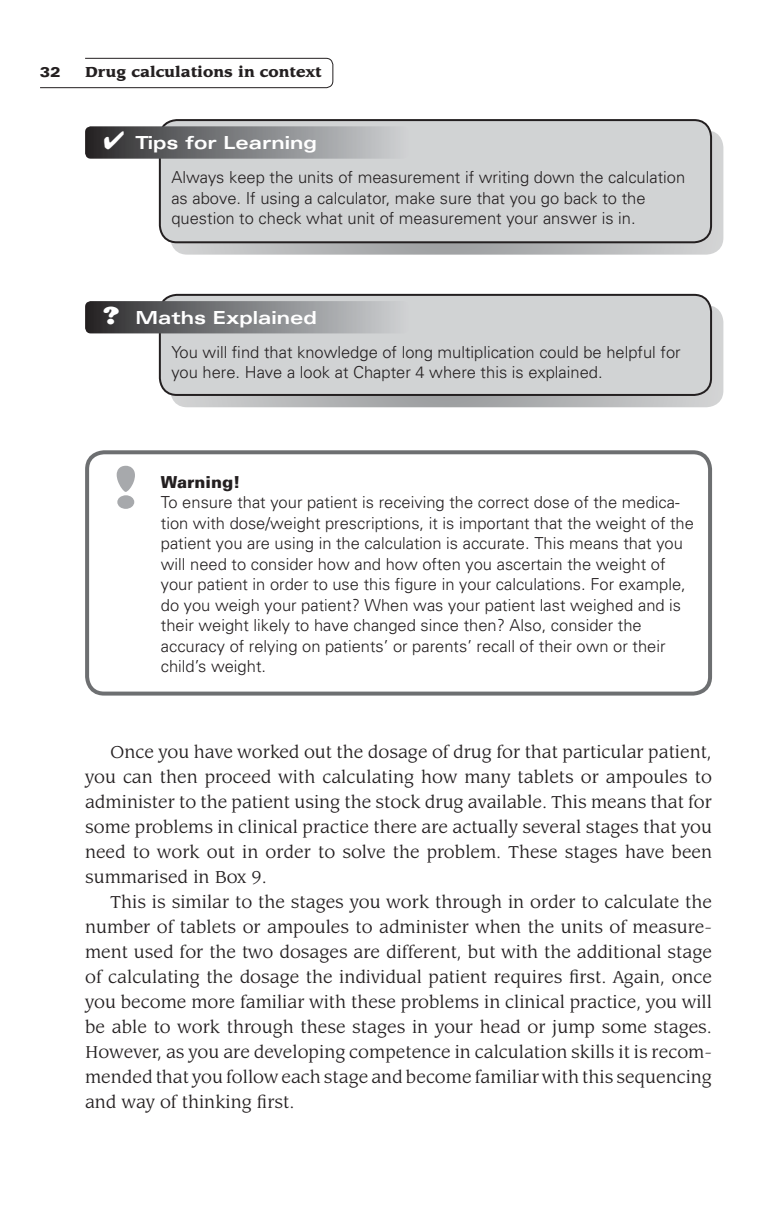
<style>
.page{position:relative;width:783px;height:1225px;background:#fff}
.page>*{position:absolute;margin:0;border:0;box-sizing:border-box;transform-origin:0 0}
.t1{font:900 64px "Cooper";color:#a7a9ac;scale:1.25 1}
.t2{font:19px/25px "Leawood IT Cby BT";color:#231f20;text-align:justify}
.t3{font:700 expanded 18px "Univers";color:#fff}
.t4{font:300 16.4px/20.4px "Univers";color:#231f20}
.t5{font:900 16.4px "Univers";color:#231f20}
.t6{font:900 16px "Leawood IT Cby BT";color:#231f20}
.t7{font:900 expanded 14px "Univers";color:#231f20}
.s1{font-family:"Cooper";font-weight:900;font-stretch:normal;font-size:26px}
</style>
<div class="page">
<svg style="left:40px;top:58px;width:293px;height:30px"></svg>
<svg style="left:170px;top:130px;width:553px;height:125px;background:#b7b8b9"></svg>
<div style="left:160px;top:120px;width:550px;height:122px;background:#d1d3d4;border-radius:17px"></div>
<div style="left:159px;top:119px;width:552px;height:124px;border:2px solid #231f20;border-radius:17px"></div>
<svg style="left:85px;top:126px;width:305px;height:33px;background:#7b7c7f"></svg>
<svg style="left:170px;top:305px;width:553px;height:102px;background:#b7b8b9"></svg>
<div style="left:160px;top:295px;width:550px;height:100px;background:#d1d3d4;border-radius:17px"></div>
<div style="left:159px;top:294px;width:552px;height:102px;border:2px solid #231f20;border-radius:17px"></div>
<svg style="left:85px;top:301px;width:305px;height:32px;background:#7a7b7d"></svg>
<div style="left:85px;top:450px;width:626px;height:245px;border:4px solid #6d6f71;border-radius:17px"></div>
<p class="t7" style="left:40px;top:64px;width:22px">32</p>
<p class="t6" style="left:85px;top:62px;width:238px">Drug calculations in context</p>
<p class="t3" style="left:103px;top:133px;width:215px">✔ Tips for Learning</p>
<p class="t4" style="left:171px;top:167px;width:515px">Always keep the units of measurement if writing down the calculation as above. If using a calculator, make sure that you go back to the question to check what unit of measurement your answer is in.</p>
<p class="t3" style="left:103px;top:307px;width:215px"><span class="s1">?</span> Maths Explained</p>
<p class="t4" style="left:171px;top:342px;width:510px">You will find that knowledge of long multiplication could be helpful for you here. Have a look at Chapter 4 where this is explained.</p>
<h1 class="t1" style="left:113px;top:449px;width:21px">!</h1>
<p class="t5" style="left:161px;top:472px;width:81px">Warning!</p>
<p class="t4" style="left:161px;top:492px;width:534px">To ensure that your patient is receiving the correct dose of the medica&shy;tion with dose/weight prescriptions, it is important that the weight of the patient you are using in the calculation is accurate. This means that you will need to consider how and how often you ascertain the weight of your patient in order to use this figure in your calculations. For example, do you weigh your patient? When was your patient last weighed and is their weight likely to have changed since then? Also, consider the accuracy of relying on patients’ or parents’ recall of their own or their child’s weight.</p>
<p class="t2" style="left:85px;top:739px;width:628px;text-indent:26px">Once you have worked out the dosage of drug for that particular patient, you can then proceed with calculating how many tablets or ampoules to administer to the patient using the stock drug available. This means that for some problems in clinical practice there are actually several stages that you need to work out in order to solve the problem. These stages have been summarised in Box 9.</p>
<p class="t2" style="left:85px;top:889px;width:628px;text-indent:26px">This is similar to the stages you work through in order to calculate the number of tablets or ampoules to administer when the units of measure&shy;ment used for the two dosages are different, but with the additional stage of calculating the dosage the individual patient requires first. Again, once you become more familiar with these problems in clinical practice, you will be able to work through these stages in your head or jump some stages.<br>However, as you are developing competence in calculation skills it is recom&shy;mended that you follow each stage and become familiar with this sequencing and way of thinking first.</p>
</div>
